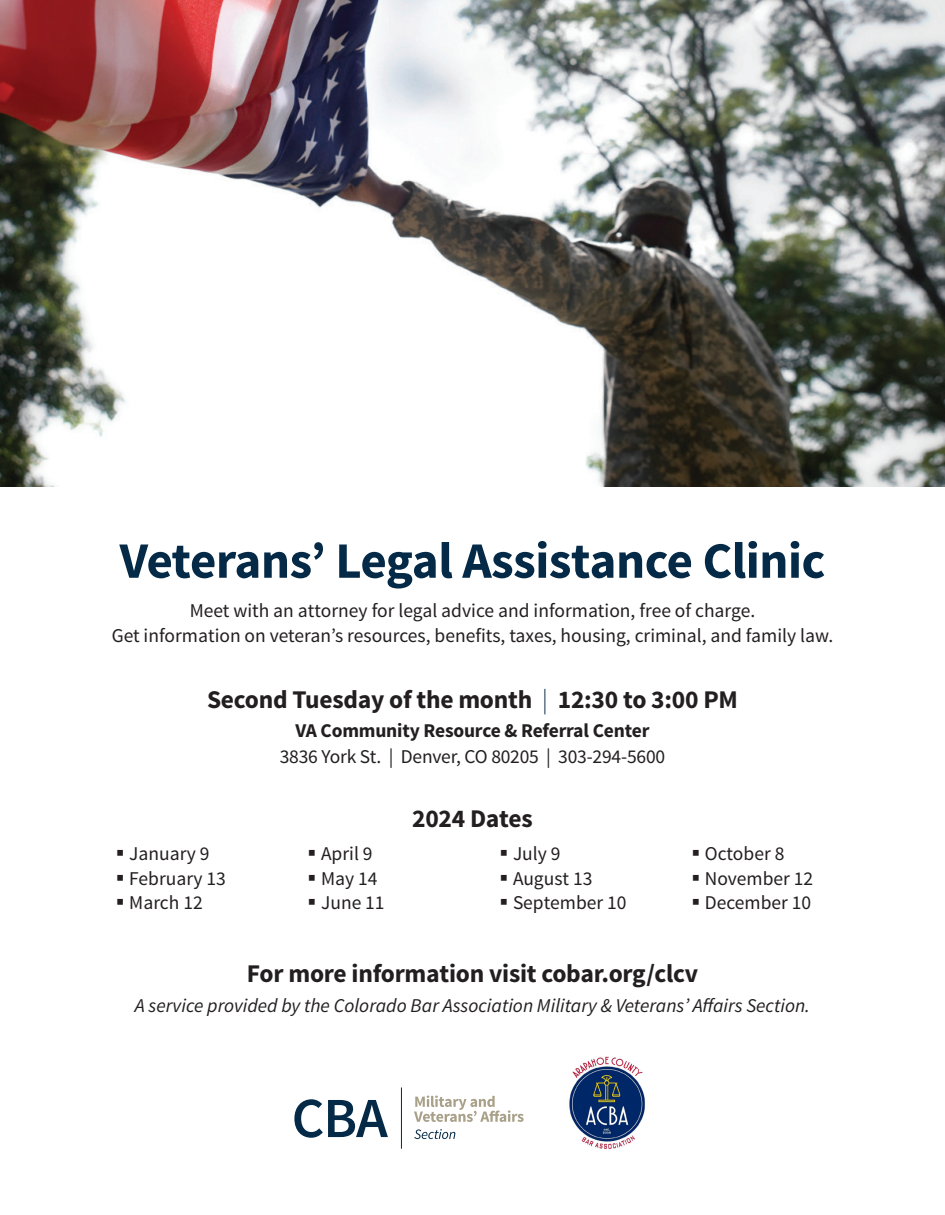
<style>
.page{position:relative;width:945px;height:1215px;background:#fff}
.page>*{position:absolute;margin:0;border:0;box-sizing:border-box;transform-origin:0 0}
.t1{font:700 51px "Source Sans Pro";letter-spacing:-.01em;color:#052a47}
.t2{font:700 25.5px "Source Sans Pro";letter-spacing:-.01em;color:#231f20}
.t3{font:19.5px "Source Sans Pro";color:#231f20}
.t4{font:italic 19.5px "Source Sans Pro";color:#231f20}
.t5{font:700 19.5px "Source Sans Pro";letter-spacing:-.01em;color:#231f20}
.s1{font-weight:300;color:#052a47}
</style>
<div class="page">
<img style="left:0;top:0;width:945px;height:487px">
<svg style="left:294px;top:1099px;width:94px;height:39px"></svg>
<hr style="left:401px;top:1087px;width:1px;height:62px;background:#042a47">
<svg style="left:414px;top:1096px;width:110px;height:26px"></svg>
<svg style="left:414px;top:1129px;width:41px;height:10px"></svg>
<img style="left:569px;top:1056px;width:76px;height:93px">
<p class="t1" style="left:120px;top:528px;width:707px">Veterans’ Legal Assistance Clinic</p>
<p class="t3" style="left:190px;top:598px;width:567px">Meet with an attorney for legal advice and information, free of charge.</p>
<p class="t3" style="left:112px;top:624px;width:723px">Get information on veteran’s resources, benefits, taxes, housing, criminal, and family law.</p>
<p class="t2" style="left:207px;top:684px;width:532px">Second Tuesday of the month <span class="s1">|</span> 12:30 to 3:00 PM</p>
<p class="t5" style="left:296px;top:718px;width:355px">VA Community Resource &amp; Referral Center</p>
<p class="t3" style="left:280px;top:744px;width:387px">3836 York St. | Denver, CO 80205 | 303-294-5600</p>
<p class="t3" style="left:129px;top:841px;width:82px">January 9</p>
<p class="t3" style="left:129px;top:866px;width:98px">February 13</p>
<p class="t3" style="left:129px;top:891px;width:75px">March 12</p>
<p class="t3" style="left:321px;top:841px;width:53px">April 9</p>
<p class="t3" style="left:321px;top:866px;width:58px">May 14</p>
<p class="t3" style="left:321px;top:891px;width:65px">June 11</p>
<p class="t2" style="left:412px;top:802px;width:122px">2024 Dates</p>
<p class="t3" style="left:513px;top:841px;width:49px">July 9</p>
<p class="t3" style="left:513px;top:866px;width:81px">August 13</p>
<p class="t3" style="left:513px;top:891px;width:115px">September 10</p>
<p class="t3" style="left:705px;top:841px;width:81px">October 8</p>
<p class="t3" style="left:705px;top:866px;width:110px">November 12</p>
<p class="t3" style="left:705px;top:891px;width:108px">December 10</p>
<p class="t2" style="left:247px;top:957px;width:453px">For more information visit cobar.org/clcv</p>
<p class="t4" style="left:135px;top:994px;width:677px">A service provided by the Colorado Bar Association Military &amp; Veterans’ Affairs Section.</p>
</div>
